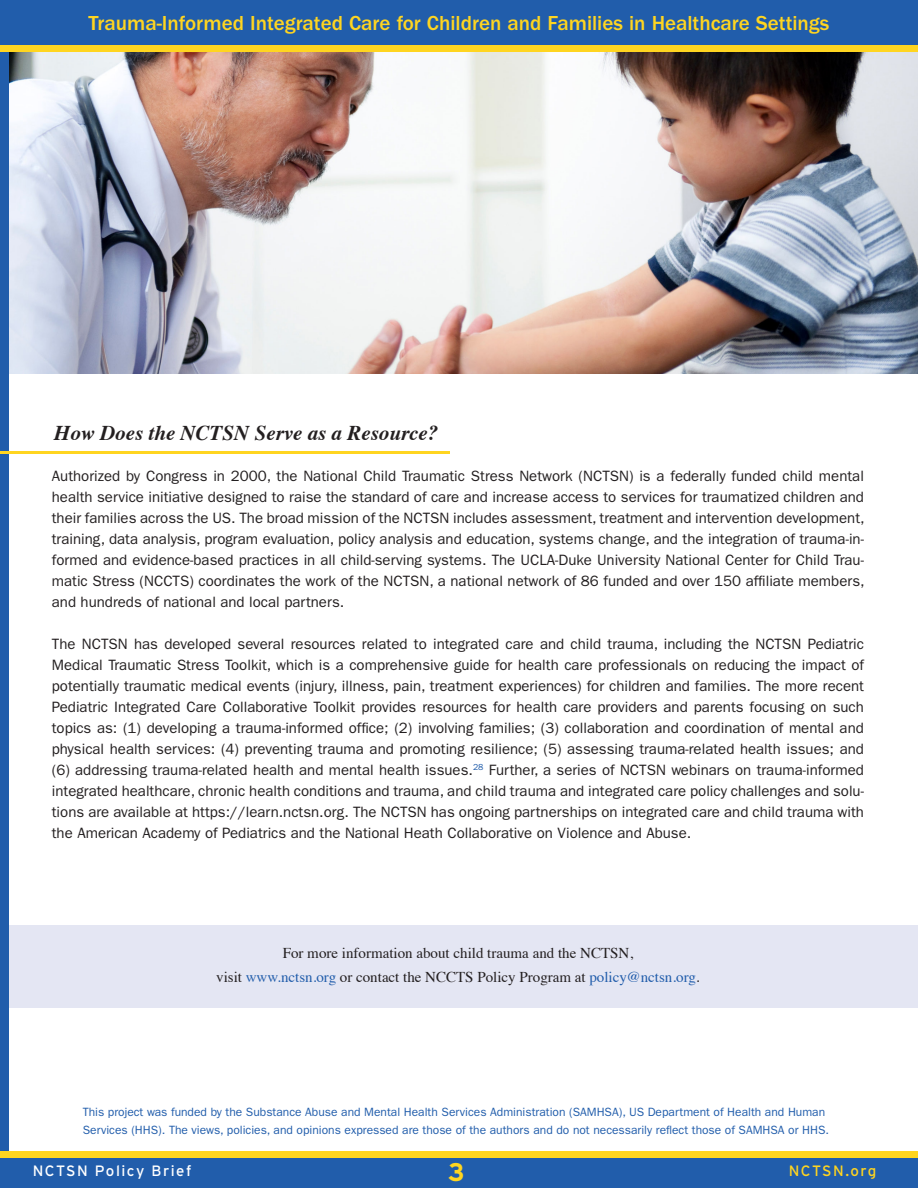
<style>
.page{position:relative;width:918px;height:1188px;background:#fff}
.page>*{position:absolute;margin:0;border:0;box-sizing:border-box;transform-origin:0 0}
.t1{font:700 25.5px "Interstate";color:#ffd520}
.t2{font:500 21px "ITC Franklin Gothic Std";color:#ffd520}
.t3{font:italic 700 21px "Times";color:#231f20}
.t4{font:15px/21px "ITC Franklin Gothic Std";color:#231f20;text-align:justify}
.t5{font:15px "Times";color:#231f20}
.t6{font:15px "Interstate";letter-spacing:.1em;color:#fff}
.t7{font:15px "Interstate";letter-spacing:.095em;color:#ffd520}
.t8{font:12px/18px "ITC Franklin Gothic Std";color:#215dab}
.s1{color:#215dab}
</style>
<div class="page">
<img style="left:9px;top:52px;width:909px;height:322px">
<div style="left:4px;top:926px;width:914px;height:82px;background:#e4e6f3"></div>
<div style="left:0;top:48px;width:9px;height:1120px;background:#215dab"></div>
<div style="left:0;top:1151px;width:918px;height:30px;background:#ffd520"></div>
<div style="left:0;top:1159px;width:918px;height:29px;background:#215dab"></div>
<div style="left:0;top:0;width:918px;height:47px;background:#215dab"></div>
<div style="left:0;top:45px;width:918px;height:7px;background:#ffd520"></div>
<hr style="left:0;top:452px;width:450px;height:2px;background:#ffd520">
<p class="t2" style="left:89px;top:11px;width:742px">Trauma-Informed Integrated Care for Children and Families in Healthcare Settings</p>
<p class="t3" style="left:54px;top:413px;width:386px">How Does the NCTSN Serve as a Resource?</p>
<p class="t4" style="left:52px;top:466px;width:814px">Authorized by Congress in 2000, the National Child Traumatic Stress Network (NCTSN) is a federally funded child mental health service initiative designed to raise the standard of care and increase access to services for traumatized children and their families across the US. The broad mission of the NCTSN includes assessment, treatment and intervention development, training, data analysis, program evaluation, policy analysis and education, systems change, and the integration of trauma-in&shy;formed and evidence-based practices in all child-serving systems. The UCLA-Duke University National Center for Child Trau&shy;matic Stress (NCCTS) coordinates the work of the NCTSN, a national network of 86 funded and over 150 affiliate members, and hundreds of national and local partners.</p>
<p class="t4" style="left:52px;top:634px;width:814px">The NCTSN has developed several resources related to integrated care and child trauma, including the NCTSN Pediatric Medical Traumatic Stress Toolkit, which is a comprehensive guide for health care professionals on reducing the impact of potentially traumatic medical events (injury, illness, pain, treatment experiences) for children and families. The more recent Pediatric Integrated Care Collaborative Toolkit provides resources for health care providers and parents focusing on such topics as: (1) developing a trauma-informed office; (2) involving families; (3) collaboration and coordination of mental and physical health services: (4) preventing trauma and promoting resilience; (5) assessing trauma-related health issues; and (6) addressing trauma-related health and mental health issues.<sup>28</sup> Further, a series of NCTSN webinars on trauma-informed integrated healthcare, chronic health conditions and trauma, and child trauma and integrated care policy challenges and solu&shy;tions are available at https://learn.nctsn.org. The NCTSN has ongoing partnerships on integrated care and child trauma with the American Academy of Pediatrics and the National Heath Collaborative on Violence and Abuse.</p>
<p class="t5" style="left:283px;top:939px;width:352px">For more information about child trauma and the NCTSN,</p>
<p class="t5" style="left:216px;top:963px;width:485px">visit <span class="s1">www.nctsn.org</span> or contact the NCCTS Policy Program at <span class="s1">policy@nctsn.org</span>.</p>
<p class="t8" style="left:83px;top:1103px;width:748px">This project was funded by the Substance Abuse and Mental Health Services Administration (SAMHSA), US Department of Health and Human<br>Services (HHS). The views, policies, and opinions expressed are those of the authors and do not necessarily reflect those of SAMHSA or HHS.</p>
<p class="t1" style="left:448px;top:1158px;width:18px">3</p>
<p class="t6" style="left:33px;top:1163px;width:160px">NCTSN Policy Brief</p>
<p class="t7" style="left:789px;top:1163px;width:89px">NCTSN.org</p>
</div>
